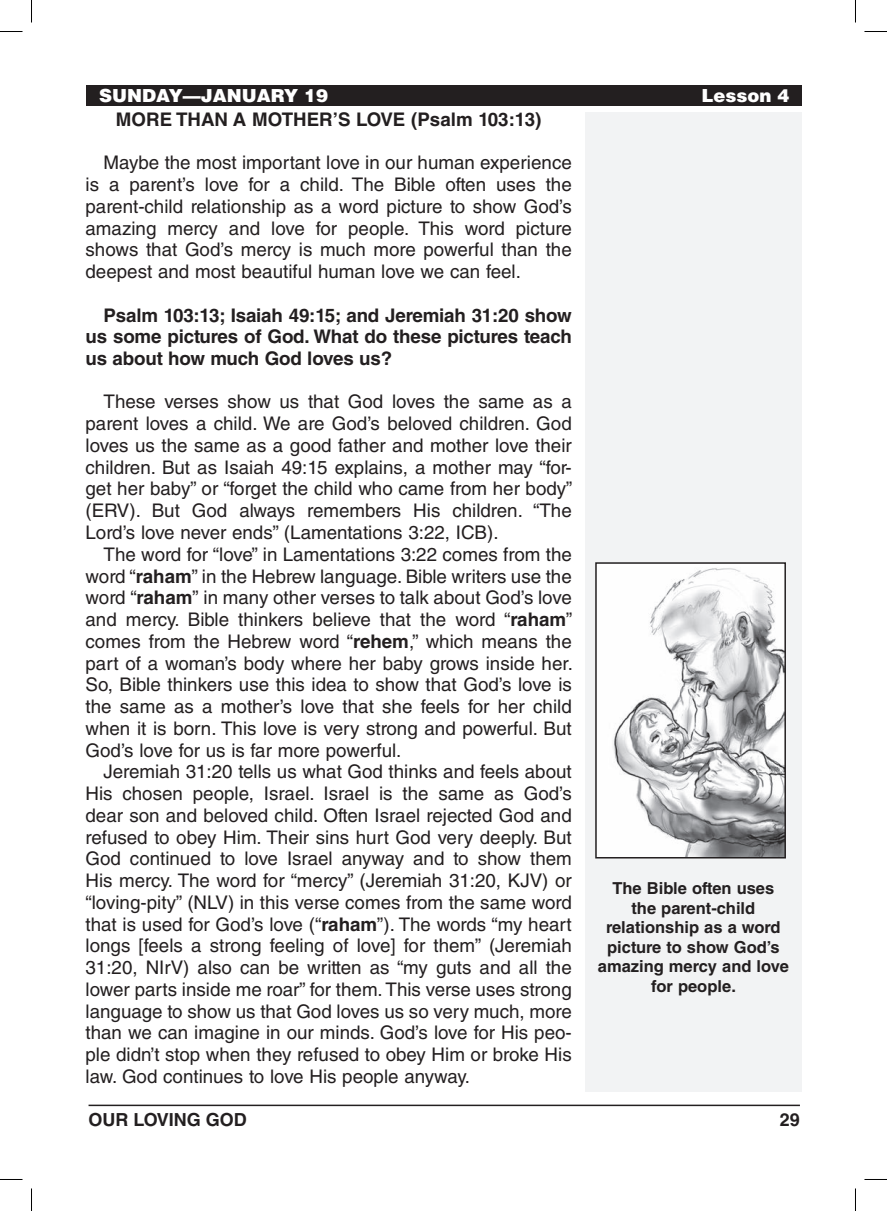
<style>
.page{position:relative;width:887px;height:1211px;background:#fff}
.page>*{position:absolute;margin:0;border:0;box-sizing:border-box;transform-origin:0 0}
.Body_Text{font:18.75px/21.8px "Helvetica LT Std";color:#231f20;text-align:justify}
.Body_Text_SpaceBefor{font:18.75px/21.8px "Helvetica LT Std";color:#231f20;text-align:justify}
.Body_Text_Bold_Space{font:700 18.75px/21.8px "Helvetica LT Std";letter-spacing:-.01em;color:#231f20;text-align:justify}
.Subheadings{font:700 18.75px "Helvetica LT Std";color:#231f20}
.Running_Head_-_Right{font:900 18px "Helvetica LT Std";color:#fff}
.t1{font:700 18px "Helvetica LT Std";color:#231f20}
.Image_Captions{font:700 16.5px/19.5px "Helvetica LT Std";color:#231f20;text-align:center}
.s1{font-weight:700}
</style>
<div class="page">
<hr style="left:88px;top:1104px;width:712px;height:2px;background:#231f20">
<div style="left:585px;top:112px;width:216px;height:979px;background:#f2f3f4"></div>
<div style="left:86px;top:86px;width:715px;height:20px;background:#231f20"></div>
<img style="left:598px;top:567px;width:185px;height:288px">
<div style="left:595px;top:562px;width:191px;height:296px;border:2px solid #231f20"></div>
<svg style="left:0;top:31px;width:22px;height:1px"></svg>
<svg style="left:864px;top:31px;width:22px;height:1px"></svg>
<svg style="left:0;top:1179px;width:22px;height:1px"></svg>
<svg style="left:864px;top:1179px;width:22px;height:1px"></svg>
<svg style="left:31px;top:0;width:1px;height:22px"></svg>
<svg style="left:31px;top:1188px;width:1px;height:22px"></svg>
<svg style="left:855px;top:0;width:1px;height:22px"></svg>
<svg style="left:855px;top:1188px;width:1px;height:22px"></svg>
<p class="Running_Head_-_Right" style="left:99px;top:84px;width:231px">SUNDAY—JANUARY 19</p>
<p class="Running_Head_-_Right" style="left:701px;top:84px;width:90px">Lesson 4</p>
<p class="Subheadings" style="left:116px;top:108px;width:427px">MORE THAN A MOTHER’S LOVE (Psalm 103:13)</p>
<p class="Body_Text_SpaceBefor" style="left:86px;top:152px;width:488px;text-indent:18px">Maybe the most important love in our human experience is a parent’s love for a child. The Bible often uses the parent-child relationship as a word picture to show God’s amazing mercy and love for people. This word picture shows that God’s mercy is much more powerful than the deepest and most beautiful human love we can feel.</p>
<p class="Body_Text_Bold_Space" style="left:86px;top:304px;width:488px;text-indent:18px">Psalm 103:13; Isaiah 49:15; and Jeremiah 31:20 show us some pictures of God. What do these pictures teach us about how much God loves us?</p>
<p class="Body_Text_SpaceBefor" style="left:86px;top:391px;width:488px;text-indent:18px">These verses show us that God loves the same as a parent loves a child. We are God’s beloved children. God loves us the same as a good father and mother love their children. But as Isaiah 49:15 explains, a mother may “for&shy;get her baby” or “forget the child who came from her body” (ERV). But God always remembers His children. “The Lord’s love never ends” (Lamentations 3:22, ICB).</p>
<p class="Body_Text" style="left:86px;top:543px;width:489px;text-indent:18px">The word for “love” in Lamentations 3:22 comes from the word “<span class="s1">raham</span>” in the Hebrew language. Bible writers use the word “<span class="s1">raham</span>” in many other verses to talk about God’s love and mercy. Bible thinkers believe that the word “<span class="s1">raham</span>” comes from the Hebrew word “<span class="s1">rehem</span>,” which means the part of a woman’s body where her baby grows inside her.<br>So, Bible thinkers use this idea to show that God’s love is the same as a mother’s love that she feels for her child when it is born. This love is very strong and powerful. But God’s love for us is far more powerful.</p>
<p class="Body_Text" style="left:86px;top:761px;width:488px;text-indent:18px">Jeremiah 31:20 tells us what God thinks and feels about His chosen people, Israel. Israel is the same as God’s dear son and beloved child. Often Israel rejected God and refused to obey Him. Their sins hurt God very deeply. But God continued to love Israel anyway and to show them His mercy. The word for “mercy” (Jeremiah 31:20, KJV) or “loving-pity” (NLV) in this verse comes from the same word that is used for God’s love (“<span class="s1">raham</span>”). The words “my heart longs [feels a strong feeling of love] for them” (Jeremiah 31:20, NIrV) also can be written as “my guts and all the lower parts inside me roar” for them. This verse uses strong language to show us that God loves us so very much, more than we can imagine in our minds. God’s love for His peo&shy;ple didn’t stop when they refused to obey Him or broke His law. God continues to love His people anyway.</p>
<p class="Image_Captions" style="left:612px;top:878px;width:163px">The Bible often uses</p>
<p class="Image_Captions" style="left:631px;top:898px;width:125px">the parent-child</p>
<p class="Image_Captions" style="left:606px;top:917px;width:176px">relationship as a word</p>
<p class="Image_Captions" style="left:598px;top:937px;width:192px">picture to show God’s amazing mercy and love for people.</p>
<p class="t1" style="left:88px;top:1109px;width:160px">OUR LOVING GOD</p>
<p class="t1" style="left:779px;top:1109px;width:22px">29</p>
</div>
